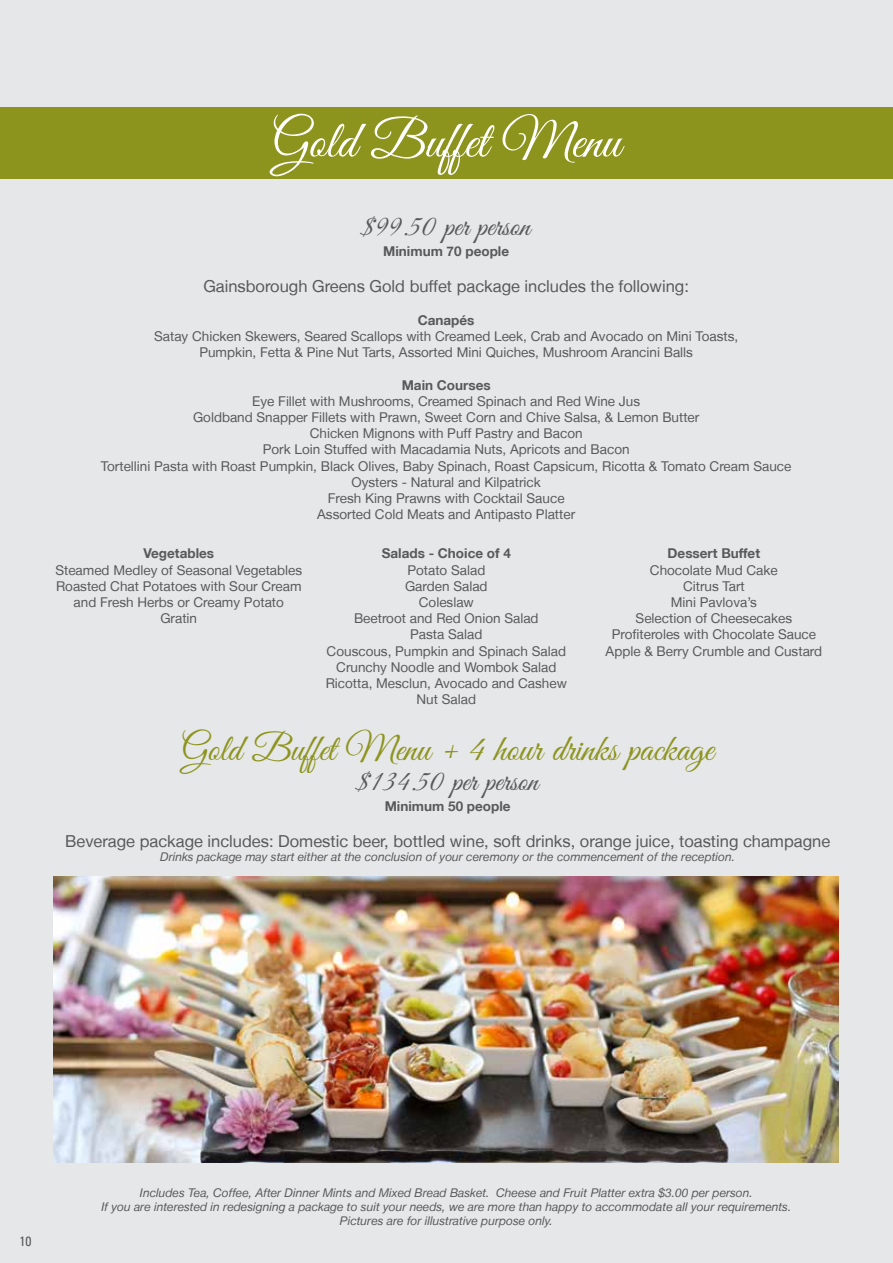
<style>
.page{position:relative;width:893px;height:1263px;background:#e6e7e8}
.page>*{position:absolute;margin:0;border:0;box-sizing:border-box;transform-origin:0 0}
.t1{font:52.5px "Great Vibes";color:#fff}
.t2{font:37.5px "Great Vibes";color:#8d941e}
.t3{font:30px "Great Vibes";color:#58595b}
.t4{font:16.5px "Helvetica Neue LT";color:#58595b}
.t5{font:13.5px/16.2px "Helvetica Neue LT";color:#58595b;text-align:center}
.t6{font:700 13.5px "Helvetica Neue LT";color:#58595b}
.t7{font:condensed 13.5px "Univers LT Std";color:#58595b}
.t8{font:italic 12px/14.4px "Helvetica Neue LT";color:#58595b;text-align:center}
</style>
<div class="page">
<img style="left:54px;top:876px;width:785px;height:286px">
<div style="left:1px;top:107px;width:892px;height:72px;background:#8d941e"></div>
<h1 class="t1" style="left:272px;top:112px;width:350px">Gold Buffet Menu</h1>
<h3 class="t3" style="left:362px;top:210px;width:170px">$99.50 per person</h3>
<p class="t6" style="left:383px;top:243px;width:127px">Minimum 70 people</p>
<p class="t4" style="left:203px;top:277px;width:487px">Gainsborough Greens Gold buffet package includes the following:</p>
<p class="t6" style="left:418px;top:312px;width:58px">Canapés</p>
<p class="t5" style="left:154px;top:328px;width:586px">Satay Chicken Skewers, Seared Scallops with Creamed Leek, Crab and Avocado on Mini Toasts,<br>Pumpkin, Fetta &amp; Pine Nut Tarts, Assorted Mini Quiches, Mushroom Arancini Balls</p>
<p class="t6" style="left:402px;top:376px;width:90px">Main Courses</p>
<p class="t5" style="left:101px;top:393px;width:692px">Eye Fillet with Mushrooms, Creamed Spinach and Red Wine Jus<br>Goldband Snapper Fillets with Prawn, Sweet Corn and Chive Salsa, &amp; Lemon Butter<br>Chicken Mignons with Puff Pastry and Bacon<br>Pork Loin Stuffed with Macadamia Nuts, Apricots and Bacon<br>Tortellini Pasta with Roast Pumpkin, Black Olives, Baby Spinach, Roast Capsicum, Ricotta &amp; Tomato Cream Sauce Oysters - Natural and Kilpatrick<br>Fresh King Prawns with Cocktail Sauce<br>Assorted Cold Meats and Antipasto Platter</p>
<p class="t6" style="left:143px;top:545px;width:72px">Vegetables</p>
<p class="t5" style="left:55px;top:561px;width:248px">Steamed Medley of Seasonal Vegetables<br>Roasted Chat Potatoes with Sour Cream and Fresh Herbs or Creamy Potato<br>Gratin</p>
<p class="t6" style="left:382px;top:545px;width:131px">Salads - Choice of 4</p>
<p class="t5" style="left:326px;top:561px;width:243px">Potato Salad<br>Garden Salad<br>Coleslaw<br>Beetroot and Red Onion Salad<br>Pasta Salad<br>Couscous, Pumpkin and Spinach Salad<br>Crunchy Noodle and Wombok Salad<br>Ricotta, Mesclun, Avocado and Cashew<br>Nut Salad</p>
<p class="t6" style="left:668px;top:545px;width:94px">Dessert Buffet</p>
<p class="t5" style="left:606px;top:561px;width:218px">Chocolate Mud Cake<br>Citrus Tart<br>Mini Pavlova’s<br>Selection of Cheesecakes<br>Profiteroles with Chocolate Sauce<br>Apple &amp; Berry Crumble and Custard</p>
<h2 class="t2" style="left:182px;top:728px;width:534px">Gold Buffet Menu + 4 hour drinks package</h2>
<h3 class="t3" style="left:357px;top:764px;width:182px">$134.50 per person</h3>
<p class="t6" style="left:385px;top:798px;width:127px">Minimum 50 people</p>
<p class="t4" style="left:65px;top:831px;width:766px">Beverage package includes: Domestic beer, bottled wine, soft drinks, orange juice, toasting champagne</p>
<p class="t8" style="left:160px;top:850px;width:576px">Drinks package may start either at the conclusion of your ceremony or the commencement of the reception.</p>
<p class="t7" style="left:19px;top:1232px;width:13px">10</p>
<p class="t8" style="left:101px;top:1185px;width:691px">Includes Tea, Coffee, After Dinner Mints and Mixed Bread Basket. Cheese and Fruit Platter extra $3.00 per person.<br>If you are interested in redesigning a package to suit your needs, we are more than happy to accommodate all your requirements.<br>Pictures are for illustrative purpose only.</p>
</div>
